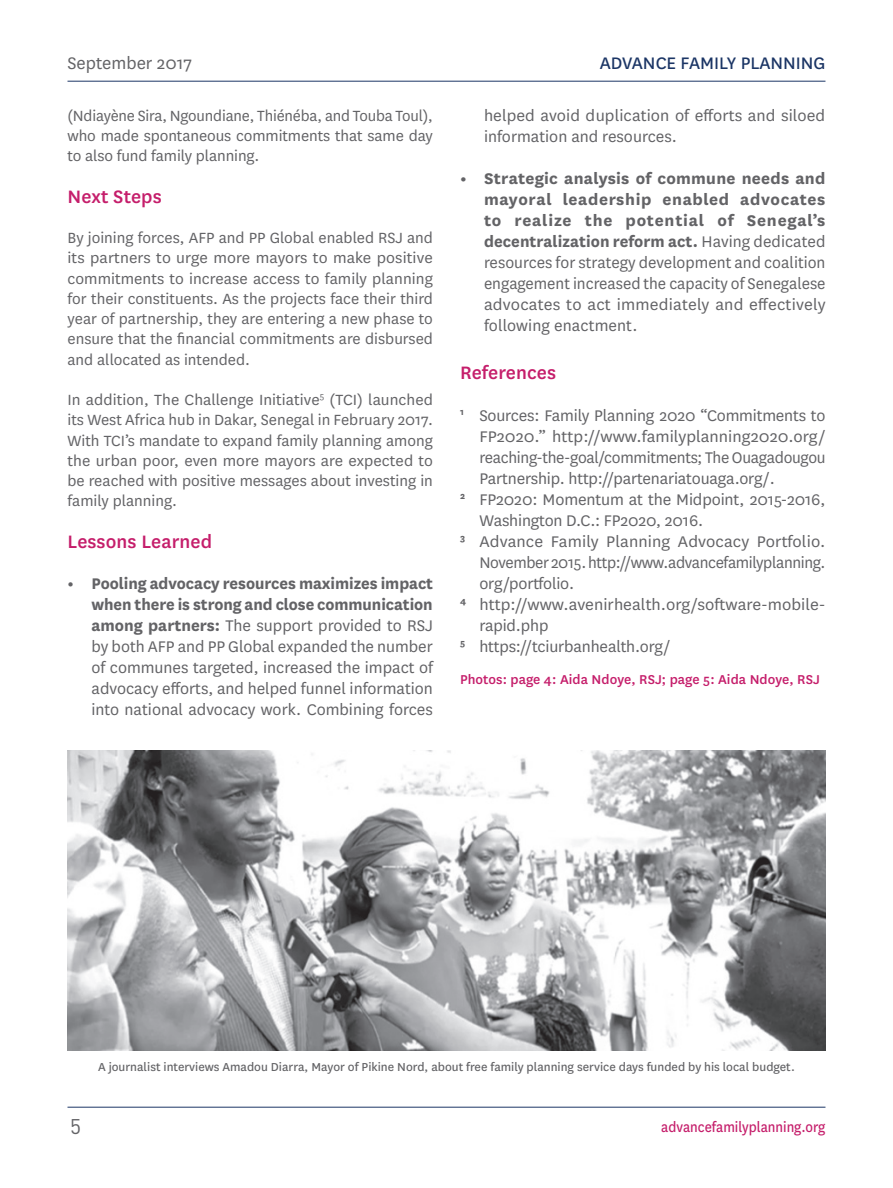
<style>
.page{position:relative;width:893px;height:1188px;background:#fff}
.page>*{position:absolute;margin:0;border:0;box-sizing:border-box;transform-origin:0 0}
.t1{font:500 21px "National";letter-spacing:.005em;color:#c51e6b}
.t2{font:21px "DIN";color:#636366}
.t3{font:19.5px "National";color:#1b3565}
.t4{font:19.5px "National";color:#636366}
.t5{font:18px/21px "National";letter-spacing:-.01em;color:#636366;text-align:justify}
.t6{font:17.25px/20.2px "National";color:#636366;text-align:justify}
.t7{font:16.5px "National";color:#c51e6b;scale:.91 1}
.t8{font:500 15px "National";letter-spacing:.005em;color:#c51e6b}
.t9{font:13.5px "National";color:#636366}
.s1{font-weight:700}
</style>
<div class="page">
<hr style="left:68px;top:81px;width:757px;height:1px;background:#1b3565">
<hr style="left:68px;top:1107px;width:757px;height:1px;background:#1b3565">
<img style="left:68px;top:751px;width:757px;height:300px">
<p class="t4" style="left:68px;top:50px;width:126px">September 2017</p>
<p class="t3" style="left:600px;top:50px;width:227px">ADVANCE FAMILY PLANNING</p>
<p class="t6" style="left:68px;top:105px;width:367px">(Ndiayène Sira, Ngoundiane, Thiénéba, and Touba Toul), who made spontaneous commitments that same day to also fund family planning.</p>
<p class="t1" style="left:68px;top:182px;width:96px">Next Steps</p>
<p class="t6" style="left:68px;top:227px;width:367px">By joining forces, AFP and PP Global enabled RSJ and its partners to urge more mayors to make positive commitments to increase access to family planning for their constituents. As the projects face their third year of partnership, they are entering a new phase to ensure that the financial commitments are disbursed and allocated as intended.</p>
<p class="t6" style="left:68px;top:389px;width:367px">In addition, The Challenge Initiative<sup>5</sup> (TCI) launched its West Africa hub in Dakar, Senegal in February 2017.<br>With TCI’s mandate to expand family planning among the urban poor, even more mayors are expected to be reached with positive messages about investing in family planning.</p>
<p class="t1" style="left:68px;top:527px;width:146px">Lessons Learned</p>
<p class="t5" style="left:92px;top:572px;width:343px;text-indent:-24px"><span class="s1">• Pooling advocacy resources maximizes impact when there is strong and close communication among partners:</span> The support provided to RSJ by both AFP and PP Global expanded the number of communes targeted, increased the impact of advocacy efforts, and helped funnel information into national advocacy work. Combining forces</p>
<p class="t5" style="left:484px;top:105px;width:343px">helped avoid duplication of efforts and siloed information and resources.</p>
<p class="t5" style="left:484px;top:168px;width:343px;text-indent:-24px"><span class="s1">• Strategic analysis of commune needs and mayoral leadership enabled advocates to realize the potential of Senegal’s decentralization reform act.</span> Having dedicated resources for strategy development and coalition engagement increased the capacity of Senegalese advocates to act immediately and effectively following enactment.</p>
<p class="t1" style="left:460px;top:359px;width:98px">References</p>
<p class="t5" style="left:460px;top:405px;width:367px"><sup>1</sup> Sources: Family Planning 2020 “Commitments to</p>
<p class="t5" style="left:479px;top:426px;width:348px">FP2020.” http://www.familyplanning2020.org/</p>
<p class="t5" style="left:479px;top:447px;width:348px">reaching-the-goal/commitments; The Ouagadougou</p>
<p class="t5" style="left:479px;top:468px;width:297px">Partnership. http://partenariatouaga.org/.</p>
<p class="t5" style="left:460px;top:489px;width:367px"><sup>2</sup> FP2020: Momentum at the Midpoint, 2015-2016,</p>
<p class="t5" style="left:479px;top:510px;width:225px">Washington D.C.: FP2020, 2016.</p>
<p class="t5" style="left:460px;top:531px;width:367px"><sup>3</sup> Advance Family Planning Advocacy Portfolio.</p>
<p class="t5" style="left:479px;top:552px;width:348px">November 2015. http://www.advancefamilyplanning.</p>
<p class="t5" style="left:479px;top:573px;width:96px">org/portfolio.</p>
<p class="t5" style="left:460px;top:594px;width:367px"><sup>4</sup> http://www.avenirhealth.org/software-mobile-</p>
<p class="t5" style="left:479px;top:615px;width:71px">rapid.php</p>
<p class="t5" style="left:460px;top:636px;width:212px"><sup>5</sup> https://tciurbanhealth.org/</p>
<p class="t8" style="left:460px;top:669px;width:361px">Photos: page 4: Aida Ndoye, RSJ; page 5: Aida Ndoye, RSJ</p>
<p class="t9" style="left:98px;top:1058px;width:698px">A journalist interviews Amadou Diarra, Mayor of Pikine Nord, about free family planning service days funded by his local budget.</p>
<p class="t2" style="left:70px;top:1113px;width:12px">5</p>
<p class="t7" style="left:661px;top:1116px;width:182px">advancefamilyplanning.org</p>
</div>
